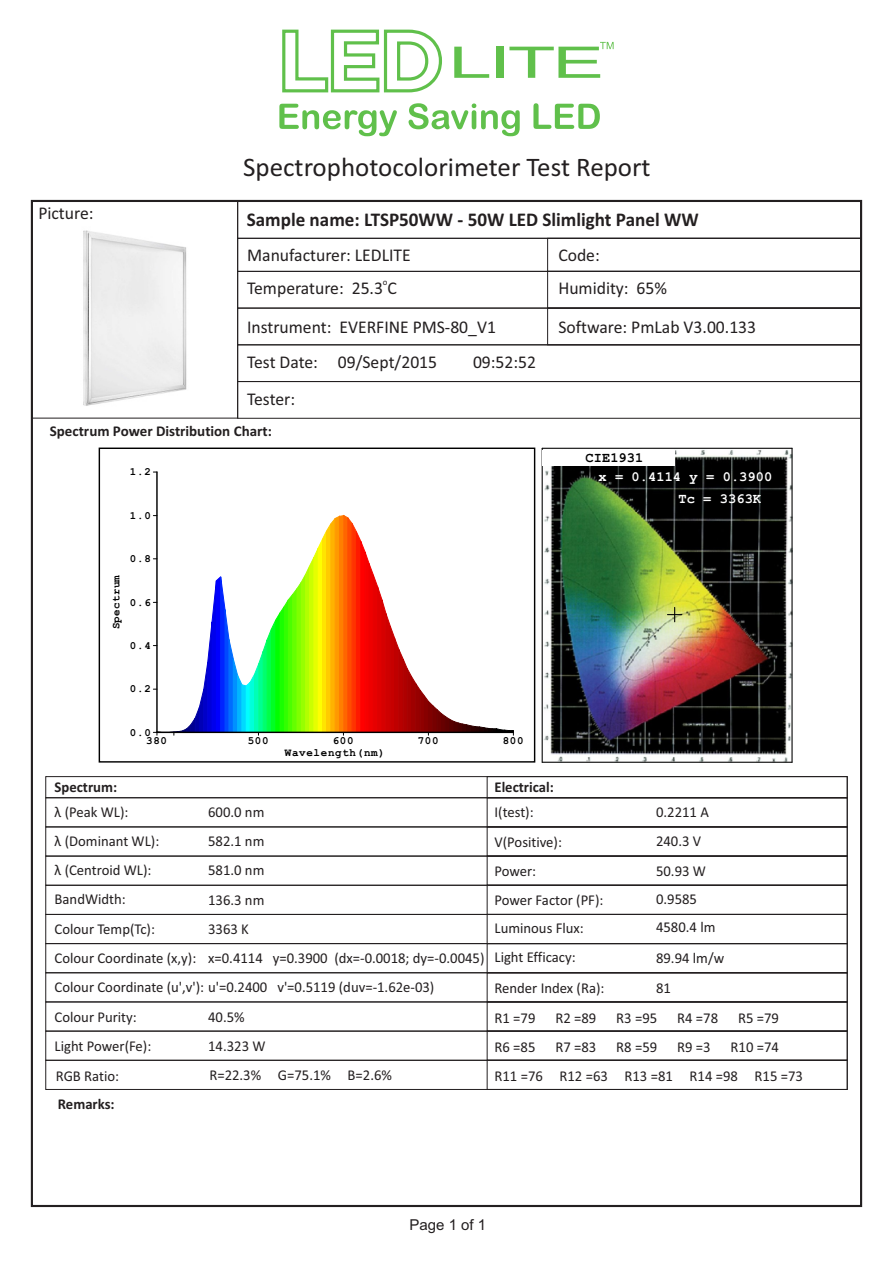
<style>
.page{position:relative;width:893px;height:1263px;background:#fff}
.page>*{position:absolute;margin:0;border:0;box-sizing:border-box;transform-origin:0 0}
.t1{font:27px "Calibri";color:#231f20}
.t2{font:700 19.5px "Calibri";color:#231f20}
.t3{font:18px/36px "Calibri";color:#231f20}
.t4{font:15px/29.2px "Calibri";color:#231f20}
.t5{font:700 15px "Calibri";color:#231f20}
.t6{font:15px "Arial";color:#231f20}
.t7{font:700 13.65px/21.3px "Courier New";letter-spacing:.01em;color:#fff}
.t8{font:700 13.65px "Courier New";letter-spacing:.01em;color:#000}
.t9{font:700 10.8px "Courier New";letter-spacing:.06em;color:#000}
.t10{font:700 10.8px "Courier New";letter-spacing:.03em;color:#000}
.t11{font:9px "Calibri";color:#231f20}
</style>
<div class="page">
<div style="left:45px;top:776px;width:803px;height:22px;border:1px solid #231f20"></div>
<div style="left:45px;top:797px;width:803px;height:30px;border:1px solid #231f20"></div>
<div style="left:45px;top:826px;width:803px;height:30px;border:1px solid #231f20"></div>
<div style="left:45px;top:856px;width:803px;height:30px;border:1px solid #231f20"></div>
<div style="left:45px;top:885px;width:803px;height:30px;border:1px solid #231f20"></div>
<div style="left:45px;top:914px;width:803px;height:30px;border:1px solid #231f20"></div>
<div style="left:45px;top:943px;width:803px;height:30px;border:1px solid #231f20"></div>
<div style="left:45px;top:972px;width:803px;height:30px;border:1px solid #231f20"></div>
<div style="left:45px;top:1001px;width:803px;height:30px;border:1px solid #231f20"></div>
<div style="left:45px;top:1031px;width:803px;height:30px;border:1px solid #231f20"></div>
<div style="left:45px;top:1060px;width:803px;height:30px;border:1px solid #231f20"></div>
<div style="left:487px;top:776px;width:361px;height:22px;border:1px solid #231f20"></div>
<div style="left:487px;top:797px;width:361px;height:30px;border:1px solid #231f20"></div>
<div style="left:487px;top:826px;width:361px;height:30px;border:1px solid #231f20"></div>
<div style="left:487px;top:856px;width:361px;height:30px;border:1px solid #231f20"></div>
<div style="left:487px;top:885px;width:361px;height:30px;border:1px solid #231f20"></div>
<div style="left:487px;top:914px;width:361px;height:30px;border:1px solid #231f20"></div>
<div style="left:487px;top:943px;width:361px;height:30px;border:1px solid #231f20"></div>
<div style="left:487px;top:972px;width:361px;height:30px;border:1px solid #231f20"></div>
<div style="left:487px;top:1001px;width:361px;height:30px;border:1px solid #231f20"></div>
<div style="left:487px;top:1031px;width:361px;height:30px;border:1px solid #231f20"></div>
<div style="left:487px;top:1060px;width:361px;height:30px;border:1px solid #231f20"></div>
<div style="left:237px;top:271px;width:624px;height:37px;border:1px solid #231f20"></div>
<div style="left:237px;top:308px;width:624px;height:37px;border:1px solid #231f20"></div>
<div style="left:237px;top:344px;width:624px;height:38px;border:1px solid #231f20"></div>
<div style="left:237px;top:381px;width:624px;height:38px;border:1px solid #231f20"></div>
<div style="left:547px;top:271px;width:314px;height:37px;border:1px solid #231f20"></div>
<div style="left:547px;top:308px;width:314px;height:37px;border:1px solid #231f20"></div>
<div style="left:547px;top:238px;width:314px;height:34px;border:1px solid #231f20"></div>
<div style="left:31px;top:201px;width:207px;height:217px;border:1px solid #231f20"></div>
<div style="left:237px;top:201px;width:624px;height:38px;border:1px solid #231f20"></div>
<svg style="left:282px;top:29px;width:160px;height:64px"></svg>
<svg style="left:454px;top:47px;width:35px;height:31px"></svg>
<div style="left:496px;top:47px;width:8px;height:31px;background:#60c04b"></div>
<svg style="left:279px;top:104px;width:118px;height:32px"></svg>
<svg style="left:409px;top:103px;width:111px;height:33px"></svg>
<svg style="left:533px;top:103px;width:67px;height:26px"></svg>
<svg style="left:509px;top:42px;width:105px;height:36px"></svg>
<svg style="left:98px;top:447px;width:438px;height:316px"></svg>
<hr style="left:156px;top:472px;width:2px;height:260px;background:#000">
<svg style="left:153px;top:515px;width:361px;height:220px"></svg>
<img style="left:543px;top:450px;width:248px;height:312px">
<hr style="left:542px;top:448px;width:1px;height:314px;background:#000">
<hr style="left:542px;top:762px;width:250px;height:1px;background:#000">
<hr style="left:791px;top:448px;width:2px;height:314px;background:#000">
<hr style="left:542px;top:448px;width:250px;height:1px;background:#000">
<div style="left:542px;top:450px;width:132px;height:15px;background:#fff"></div>
<svg style="left:667px;top:607px;width:15px;height:15px"></svg>
<img style="left:83px;top:230px;width:104px;height:176px">
<h1 class="t1" style="left:243px;top:156px;width:409px">Spectrophotocolorimeter Test Report</h1>
<p class="t3" style="left:38px;top:196px;width:57px">Picture:</p>
<h2 class="t2" style="left:247px;top:211px;width:453px">Sample name: LTSP50WW - 50W LED Slimlight Panel WW</h2>
<p class="t3" style="left:247px;top:238px;width:165px">Manufacturer: LEDLITE</p>
<p class="t11" style="left:383px;top:279px;width:6px">o</p>
<p class="t3" style="left:247px;top:272px;width:151px">Temperature: 25.3 C</p>
<p class="t3" style="left:558px;top:272px;width:110px">Humidity: 65%</p>
<p class="t3" style="left:247px;top:310px;width:250px">Instrument: EVERFINE PMS-80_V1<br>Test Date: 09/Sept/2015</p>
<p class="t3" style="left:558px;top:238px;width:43px">Code:</p>
<p class="t3" style="left:558px;top:310px;width:199px">Software: PmLab V3.00.133</p>
<p class="t3" style="left:473px;top:346px;width:65px">09:52:52</p>
<p class="t3" style="left:247px;top:382px;width:49px">Tester:</p>
<p class="t5" style="left:50px;top:425px;width:224px">Spectrum Power Distribution Chart:</p>
<p class="t9" style="left:130px;top:468px;width:22px">1.2</p>
<p class="t9" style="left:130px;top:512px;width:22px">1.0</p>
<p class="t10" style="left:113px;top:629px;width:56px;rotate:-90deg">Spectrum</p>
<p class="t9" style="left:130px;top:555px;width:22px">0.8</p>
<p class="t9" style="left:130px;top:599px;width:22px">0.6</p>
<p class="t9" style="left:130px;top:642px;width:22px">0.4</p>
<p class="t9" style="left:130px;top:685px;width:22px">0.2</p>
<p class="t9" style="left:130px;top:729px;width:22px">0.0</p>
<p class="t9" style="left:146px;top:737px;width:22px">380</p>
<p class="t9" style="left:248px;top:737px;width:22px">500</p>
<p class="t9" style="left:333px;top:737px;width:22px">600</p>
<p class="t9" style="left:418px;top:737px;width:22px">700</p>
<p class="t9" style="left:503px;top:737px;width:22px">800</p>
<p class="t9" style="left:285px;top:749px;width:102px">Wavelength(nm)</p>
<p class="t8" style="left:585px;top:453px;width:59px">CIE1931</p>
<p class="t7" style="left:678px;top:468px;width:95px;text-indent:-80px">x = 0.4114 y = 0.3900<br>Tc = 3363K</p>
<p class="t5" style="left:55px;top:780px;width:64px">Spectrum:</p>
<p class="t4" style="left:55px;top:799px;width:381px">λ (Peak WL):<br>λ (Dominant WL):<br>λ (Centroid WL):<br>BandWidth:<br>Colour Temp(Tc):<br>Colour Coordinate (x,y):<br>Colour Coordinate (u',v'): u'=0.2400 v'=0.5119 (duv=-1.62e-03)<br>Colour Purity:</p>
<p class="t4" style="left:208px;top:799px;width:278px">600.0 nm<br>582.1 nm<br>581.0 nm<br>136.3 nm<br>3363 K<br>x=0.4114 y=0.3900 (dx=-0.0018; dy=-0.0045)</p>
<p class="t4" style="left:208px;top:1003px;width:38px">40.5%</p>
<p class="t4" style="left:55px;top:1032px;width:98px">Light Power(Fe):</p>
<p class="t4" style="left:208px;top:1032px;width:59px">14.323 W</p>
<p class="t4" style="left:56px;top:1062px;width:65px">RGB Ratio:</p>
<p class="t4" style="left:209px;top:1062px;width:184px">R=22.3% G=75.1% B=2.6%</p>
<p class="t5" style="left:58px;top:1098px;width:58px">Remarks:</p>
<p class="t5" style="left:494px;top:780px;width:61px">Electrical:</p>
<p class="t4" style="left:494px;top:798px;width:69px;line-height:30.3px">I(test):<br>V(Positive):</p>
<p class="t4" style="left:494px;top:857px;width:110px">Power:<br>Power Factor (PF):</p>
<p class="t4" style="left:494px;top:915px;width:91px;line-height:28.8px">Luminous Flux:<br>Light Efficacy:</p>
<p class="t4" style="left:656px;top:799px;width:54px">0.2211 A<br>240.3 V</p>
<p class="t4" style="left:656px;top:858px;width:51px;line-height:28.5px">50.93 W<br>0.9585</p>
<p class="t4" style="left:656px;top:912px;width:70px;line-height:31.3px">4580.4 lm<br>89.94 lm/w</p>
<p class="t4" style="left:494px;top:975px;width:111px">Render Index (Ra):</p>
<p class="t4" style="left:656px;top:975px;width:16px">81</p>
<p class="t4" style="left:494px;top:1004px;width:42px">R1 =79</p>
<p class="t4" style="left:555px;top:1004px;width:42px">R2 =89</p>
<p class="t4" style="left:616px;top:1004px;width:42px">R3 =95</p>
<p class="t4" style="left:677px;top:1004px;width:42px">R4 =78</p>
<p class="t4" style="left:738px;top:1004px;width:42px">R5 =79</p>
<p class="t4" style="left:494px;top:1033px;width:42px">R6 =85</p>
<p class="t4" style="left:555px;top:1033px;width:42px">R7 =83</p>
<p class="t4" style="left:616px;top:1033px;width:42px">R8 =59</p>
<p class="t4" style="left:677px;top:1033px;width:35px">R9 =3</p>
<p class="t4" style="left:494px;top:1033px;width:310px;text-indent:236px">R10 =74<br>R11 =76 R12 =63 R13 =81 R14 =98 R15 =73</p>
<p class="t6" style="left:409px;top:1219px;width:78px">Page 1 of 1</p>
</div>
